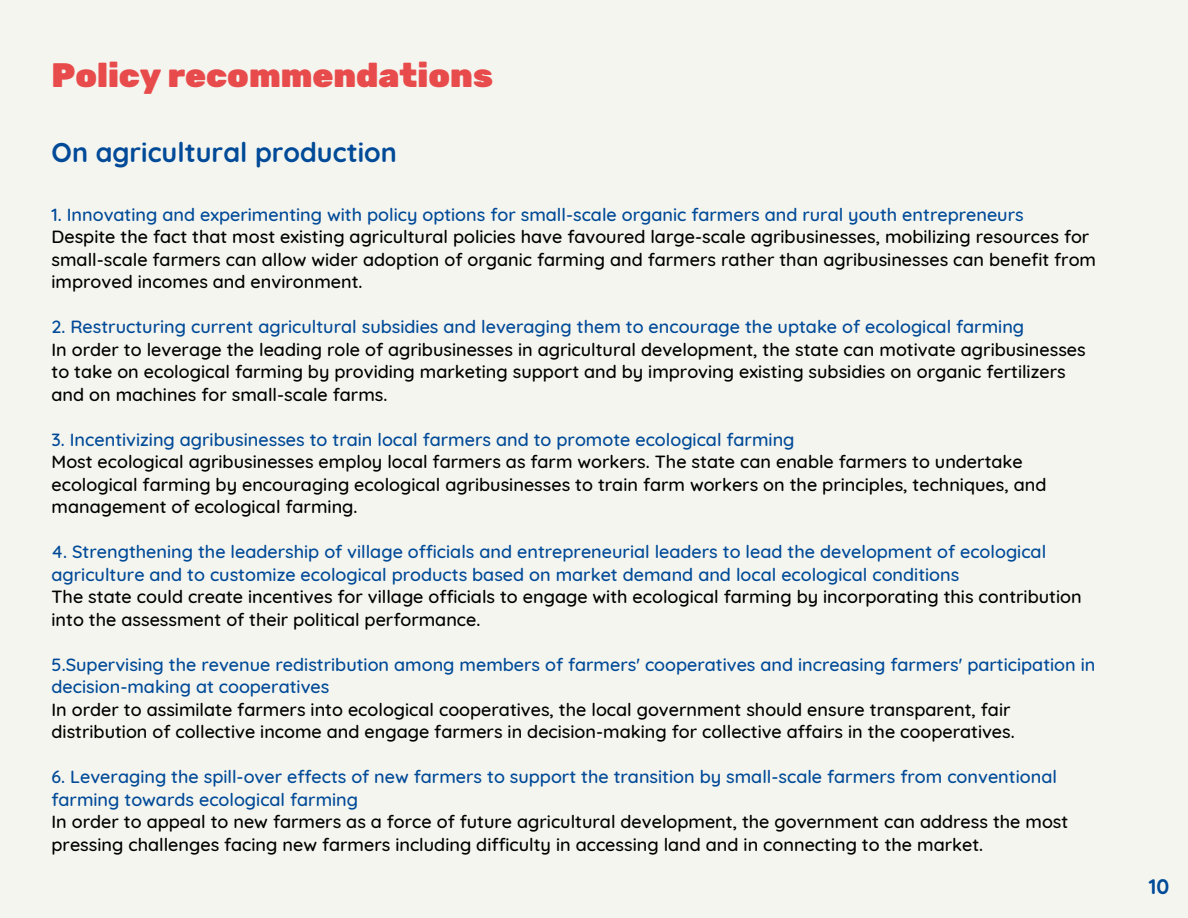
<style>
.page{position:relative;width:1188px;height:918px;background:#f5f5ef}
.page>*{position:absolute;margin:0;border:0;box-sizing:border-box;transform-origin:0 0}
.t1{font:900 33.75px "Rubik";color:#e84b4b}
.t2{font:700 27px "Quicksand";color:#004a98}
.t3{font:700 21px "Quicksand";color:#004a98}
.t4{font:500 18px/22.5px "Quicksand";color:#000}
.t5{font:500 18px/22.5px "Quicksand";color:#004a98}
</style>
<div class="page">
<h1 class="t1" style="left:52px;top:56px;width:443px">Policy recommendations</h1>
<h2 class="t2" style="left:52px;top:135px;width:347px">On agricultural production</h2>
<p class="t5" style="left:52px;top:203px;width:974px">1. Innovating and experimenting with policy options for small-scale organic farmers and rural youth entrepreneurs</p>
<p class="t4" style="left:52px;top:225px;width:1046px">Despite the fact that most existing agricultural policies have favoured large-scale agribusinesses, mobilizing resources for small-scale farmers can allow wider adoption of organic farming and farmers rather than agribusinesses can benefit from improved incomes and environment.</p>
<p class="t5" style="left:52px;top:315px;width:974px">2. Restructuring current agricultural subsidies and leveraging them to encourage the uptake of ecological farming</p>
<p class="t4" style="left:52px;top:338px;width:1036px">In order to leverage the leading role of agribusinesses in agricultural development, the state can motivate agribusinesses to take on ecological farming by providing marketing support and by improving existing subsidies on organic fertilizers and on machines for small-scale farms.</p>
<p class="t5" style="left:52px;top:428px;width:745px">3. Incentivizing agribusinesses to train local farmers and to promote ecological farming</p>
<p class="t4" style="left:52px;top:450px;width:996px">Most ecological agribusinesses employ local farmers as farm workers. The state can enable farmers to undertake ecological farming by encouraging ecological agribusinesses to train farm workers on the principles, techniques, and management of ecological farming.</p>
<p class="t5" style="left:52px;top:540px;width:996px">4. Strengthening the leadership of village officials and entrepreneurial leaders to lead the development of ecological agriculture and to customize ecological products based on market demand and local ecological conditions</p>
<p class="t4" style="left:52px;top:585px;width:1032px">The state could create incentives for village officials to engage with ecological farming by incorporating this contribution into the assessment of their political performance.</p>
<p class="t5" style="left:52px;top:653px;width:1045px">5.Supervising the revenue redistribution among members of farmers' cooperatives and increasing farmers' participation in decision-making at cooperatives</p>
<p class="t4" style="left:52px;top:698px;width:965px">In order to assimilate farmers into ecological cooperatives, the local government should ensure transparent, fair distribution of collective income and engage farmers in decision-making for collective affairs in the cooperatives.</p>
<p class="t5" style="left:52px;top:765px;width:1007px">6. Leveraging the spill-over effects of new farmers to support the transition by small-scale farmers from conventional farming towards ecological farming</p>
<p class="t4" style="left:52px;top:810px;width:1018px">In order to appeal to new farmers as a force of future agricultural development, the government can address the most pressing challenges facing new farmers including difficulty in accessing land and in connecting to the market.</p>
<p class="t3" style="left:1149px;top:873px;width:22px">10</p>
</div>
